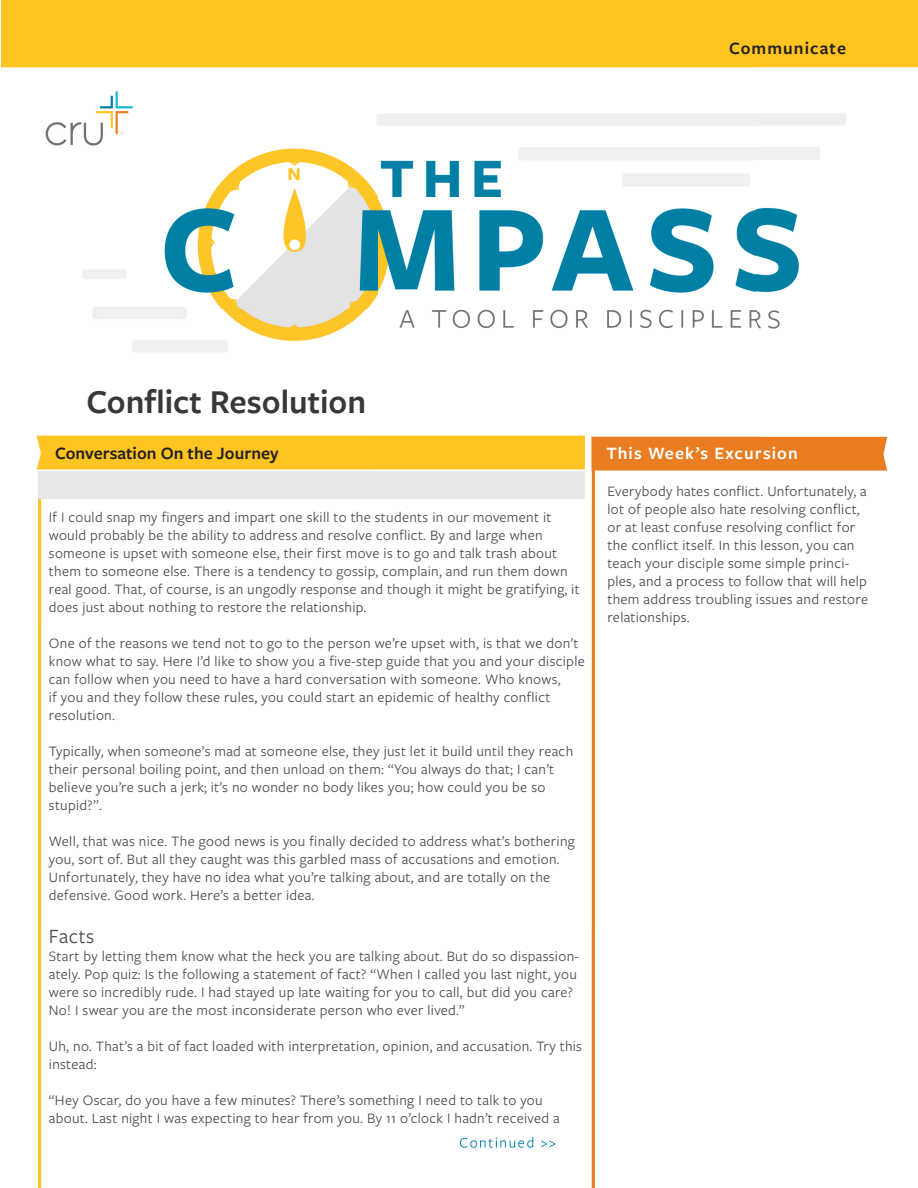
<style>
.page{position:relative;width:918px;height:1188px;background:#fff}
.page>*{position:absolute;margin:0;border:0;box-sizing:border-box;transform-origin:0 0}
.t1{font:600 34.65px "Freight Sans Pro";color:#383839}
.t2{font:21px "Freight Sans Pro";letter-spacing:.02em;color:#494a4b}
.t3{font:600 18px "Freight Sans Pro";color:#231f20}
.t4{font:600 18px "Freight Sans Pro";letter-spacing:.06em;color:#fff}
.t5{font:600 18px "Freight Sans Pro";letter-spacing:.06em;color:#231f20}
.t6{font:15px/18px "Freight Sans Pro";letter-spacing:.02em;color:#494a4b}
</style>
<div class="page">
<img style="left:1px;top:0;width:917px;height:1188px">
<p class="t5" style="left:729px;top:36px;width:118px">Communicate</p>
<h1 class="t1" style="left:86px;top:378px;width:281px">Conflict Resolution</h1>
<p class="t3" style="left:55px;top:441px;width:225px">Conversation On the Journey</p>
<p class="t6" style="left:49px;top:508px;width:532px">If I could snap my fingers and impart one skill to the students in our movement it would probably be the ability to address and resolve conflict. By and large when someone is upset with someone else, their first move is to go and talk trash about them to someone else. There is a tendency to gossip, complain, and run them down real good. That, of course, is an ungodly response and though it might be gratifying, it does just about nothing to restore the relationship.</p>
<p class="t6" style="left:49px;top:634px;width:537px">One of the reasons we tend not to go to the person we’re upset with, is that we don’t know what to say. Here I’d like to show you a five-step guide that you and your disciple can follow when you need to have a hard conversation with someone. Who knows,<br>if you and they follow these rules, you could start an epidemic of healthy conflict resolution.</p>
<p class="t6" style="left:49px;top:742px;width:526px">Typically, when someone’s mad at someone else, they just let it build until they reach their personal boiling point, and then unload on them: “You always do that; I can’t believe you’re such a jerk; it’s no wonder no body likes you; how could you be so stupid?”.</p>
<p class="t6" style="left:49px;top:832px;width:528px">Well, that was nice. The good news is you finally decided to address what’s bothering you, sort of. But all they caught was this garbled mass of accusations and emotion.<br>Unfortunately, they have no idea what you’re talking about, and are totally on the defensive. Good work. Here’s a better idea.</p>
<h2 class="t2" style="left:49px;top:922px;width:47px">Facts</h2>
<p class="t6" style="left:49px;top:947px;width:532px">Start by letting them know what the heck you are talking about. But do so dispassion&shy;ately. Pop quiz: Is the following a statement of fact? “When I called you last night, you were so incredibly rude. I had stayed up late waiting for you to call, but did you care?<br>No! I swear you are the most inconsiderate person who ever lived.”</p>
<p class="t6" style="left:49px;top:1037px;width:535px">Uh, no. That’s a bit of fact loaded with interpretation, opinion, and accusation. Try this instead:</p>
<p class="t6" style="left:49px;top:1091px;width:512px">“Hey Oscar, do you have a few minutes? There’s something I need to talk to you about. Last night I was expecting to hear from you. By 11 o’clock I hadn’t received a</p>
<p class="t4" style="left:607px;top:441px;width:193px">This Week’s Excursion</p>
<p class="t6" style="left:608px;top:482px;width:262px">Everybody hates conflict. Unfortunately, a lot of people also hate resolving conflict, or at least confuse resolving conflict for the conflict itself. In this lesson, you can teach your disciple some simple princi&shy;ples, and a process to follow that will help them address troubling issues and restore relationships.</p>
</div>
